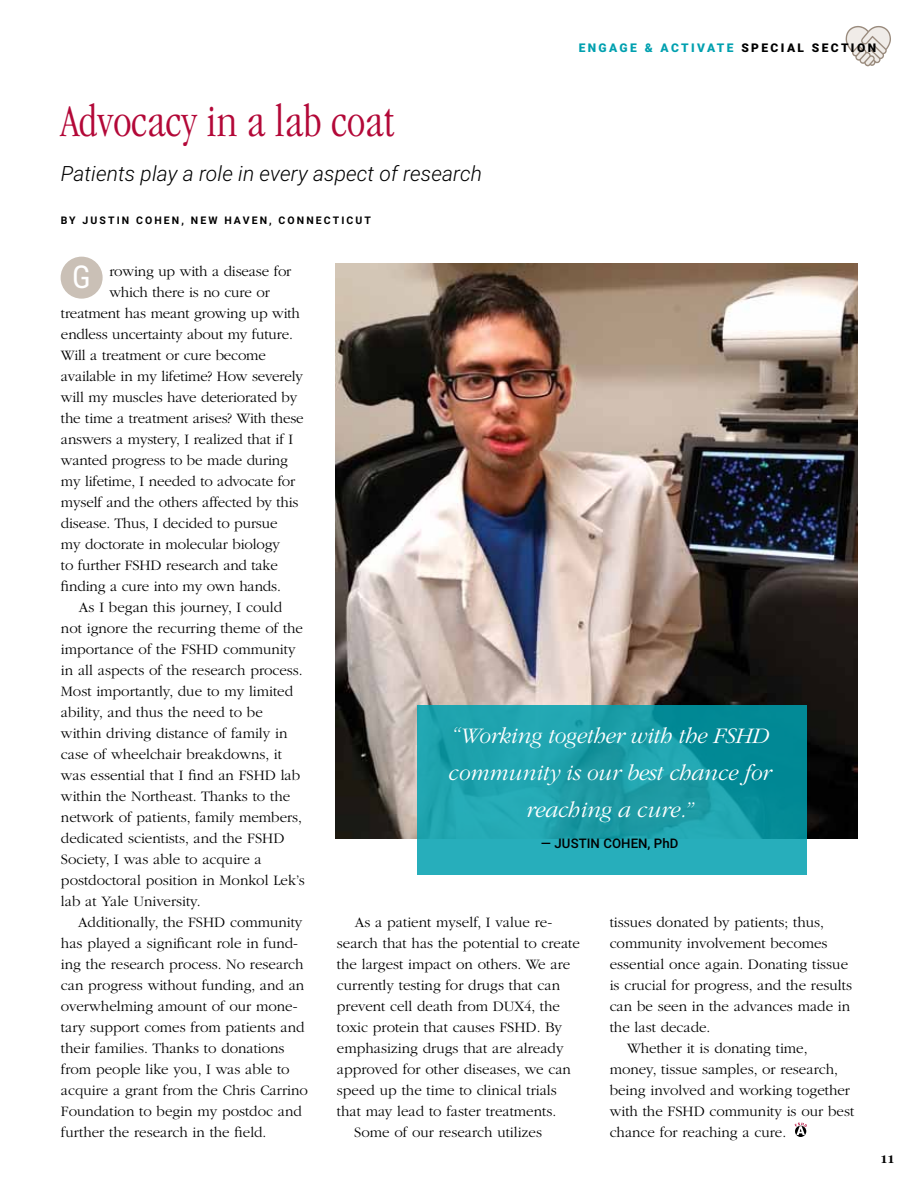
<style>
.page{position:relative;width:918px;height:1188px;background:#fff}
.page>*{position:absolute;margin:0;border:0;box-sizing:border-box;transform-origin:0 0}
.t1{font:300 condensed 46.5px "ITC Garamond Std";letter-spacing:.005em;color:#b30838}
.t2{font:31.5px "Roboto Condensed";color:#fff}
.t3{font:italic 300 23.1px/36.8px "ITC Garamond Std";letter-spacing:-.01em;color:#fff;text-align:center}
.t4{font:italic 300 21px "Roboto";letter-spacing:.005em;color:#000}
.t5{font:300 15px "ITC Garamond Std";color:#000}
.t6{font:500 13.2px "Roboto";letter-spacing:.005em;color:#000}
.t7{font:900 12px "Roboto";letter-spacing:.2em;color:#00a0af}
.t8{font:700 12px "ITC Garamond Std";color:#000}
.t9{font:700 10.5px "Roboto";letter-spacing:.2em;color:#000}
.s1{color:#000}
</style>
<div class="page">
<svg style="left:795px;top:1122px;width:12px;height:15px"></svg>
<div style="left:61px;top:257px;width:42px;height:42px;background:#cac0b6;border-radius:50%"></div>
<img style="left:335px;top:263px;width:522px;height:575px">
<svg style="left:417px;top:705px;width:390px;height:169px;background:#1a9faa"></svg>
<svg style="left:846px;top:26px;width:45px;height:40px"></svg>
<h1 class="t1" style="left:61px;top:96px;width:335px">Advocacy in a lab coat</h1>
<h3 class="t4" style="left:61px;top:159px;width:423px">Patients play a role in every aspect of research</h3>
<p class="t9" style="left:61px;top:212px;width:63px">BY JU STIN</p>
<p class="t9" style="left:136px;top:212px;width:236px">COH EN , N EW H AVEN , CONN ECTI CU T</p>
<p class="t7" style="left:579px;top:39px;width:299px">ENGAGE &amp; ACT IVAT E <span class="s1">SP ECIAL SECT ION</span></p>
<p class="t5" style="left:109px;top:263px;width:184px">rowing up with a disease for</p>
<p class="t5" style="left:109px;top:284px;width:162px">which there is no cure or</p>
<p class="t5" style="left:61px;top:305px;width:241px">treatment has meant growing up with</p>
<p class="t5" style="left:61px;top:326px;width:233px">endless uncertainty about my future.</p>
<p class="t5" style="left:61px;top:347px;width:206px">Will a treatment or cure become</p>
<p class="t5" style="left:61px;top:368px;width:244px">available in my lifetime? How severely</p>
<p class="t5" style="left:61px;top:389px;width:238px">will my muscles have deteriorated by</p>
<p class="t5" style="left:61px;top:410px;width:244px">the time a treatment arises? With these</p>
<p class="t5" style="left:61px;top:431px;width:234px">answers a mystery, I realized that if I</p>
<p class="t5" style="left:61px;top:452px;width:228px">wanted progress to be made during</p>
<p class="t5" style="left:61px;top:473px;width:236px">my lifetime, I needed to advocate for</p>
<p class="t5" style="left:61px;top:494px;width:239px">myself and the others affected by this</p>
<p class="t5" style="left:61px;top:515px;width:218px">disease. Thus, I decided to pursue</p>
<p class="t5" style="left:61px;top:536px;width:220px">my doctorate in molecular biology</p>
<p class="t5" style="left:61px;top:557px;width:218px">to further FSHD research and take</p>
<p class="t5" style="left:61px;top:578px;width:221px">finding a cure into my own hands.</p>
<p class="t5" style="left:79px;top:599px;width:205px">As I began this journey, I could</p>
<p class="t5" style="left:61px;top:620px;width:244px">not ignore the recurring theme of the</p>
<p class="t5" style="left:61px;top:641px;width:236px">importance of the FSHD community</p>
<p class="t5" style="left:61px;top:662px;width:243px">in all aspects of the research process.</p>
<p class="t5" style="left:61px;top:683px;width:234px">Most importantly, due to my limited</p>
<p class="t5" style="left:61px;top:704px;width:203px">ability, and thus the need to be</p>
<p class="t5" style="left:61px;top:725px;width:228px">within driving distance of family in</p>
<p class="t5" style="left:61px;top:746px;width:223px">case of wheelchair breakdowns, it</p>
<p class="t5" style="left:61px;top:767px;width:241px">was essential that I find an FSHD lab</p>
<p class="t5" style="left:61px;top:788px;width:231px">within the Northeast. Thanks to the</p>
<p class="t5" style="left:61px;top:809px;width:243px">network of patients, family members,</p>
<p class="t5" style="left:61px;top:830px;width:225px">dedicated scientists, and the FSHD</p>
<p class="t5" style="left:61px;top:851px;width:202px">Society, I was able to acquire a</p>
<p class="t5" style="left:61px;top:872px;width:245px">postdoctoral position in Monkol Lek’s</p>
<p class="t5" style="left:61px;top:893px;width:141px">lab at Yale University.</p>
<p class="t5" style="left:78px;top:914px;width:226px">Additionally, the FSHD community</p>
<p class="t5" style="left:61px;top:935px;width:239px">has played a significant role in fund-</p>
<p class="t5" style="left:61px;top:956px;width:244px">ing the research process. No research</p>
<p class="t5" style="left:61px;top:977px;width:245px">can progress without funding, and an</p>
<p class="t5" style="left:61px;top:998px;width:238px">overwhelming amount of our mone-</p>
<p class="t5" style="left:61px;top:1019px;width:245px">tary support comes from patients and</p>
<p class="t5" style="left:61px;top:1040px;width:225px">their families. Thanks to donations</p>
<p class="t5" style="left:61px;top:1061px;width:230px">from people like you, I was able to</p>
<p class="t5" style="left:61px;top:1082px;width:248px">acquire a grant from the Chris Carrino</p>
<p class="t5" style="left:61px;top:1103px;width:242px">Foundation to begin my postdoc and</p>
<p class="t5" style="left:61px;top:1124px;width:207px">further the research in the field.</p>
<h2 class="t2" style="left:72px;top:255px;width:20px">G</h2>
<h3 class="t3" style="left:448px;top:718px;width:324px">“Working together with the FSHD community is our best chance for reaching a cure.”</h3>
<p class="t6" style="left:541px;top:834px;width:139px">— JUSTI N COHEN, PHD</p>
<p class="t5" style="left:355px;top:914px;width:199px">As a patient myself, I value re-</p>
<p class="t5" style="left:337px;top:935px;width:244px">search that has the potential to create</p>
<p class="t5" style="left:337px;top:956px;width:235px">the largest impact on others. We are</p>
<p class="t5" style="left:337px;top:977px;width:225px">currently testing for drugs that can</p>
<p class="t5" style="left:337px;top:998px;width:225px">prevent cell death from DUX4, the</p>
<p class="t5" style="left:337px;top:1019px;width:227px">toxic protein that causes FSHD. By</p>
<p class="t5" style="left:337px;top:1040px;width:228px">emphasizing drugs that are already</p>
<p class="t5" style="left:337px;top:1061px;width:236px">approved for other diseases, we can</p>
<p class="t5" style="left:337px;top:1082px;width:221px">speed up the time to clinical trials</p>
<p class="t5" style="left:337px;top:1103px;width:221px">that may lead to faster treatments.</p>
<p class="t5" style="left:354px;top:1124px;width:189px">Some of our research utilizes</p>
<p class="t5" style="left:610px;top:914px;width:216px">tissues donated by patients; thus,</p>
<p class="t5" style="left:610px;top:935px;width:219px">community involvement becomes</p>
<p class="t5" style="left:610px;top:956px;width:240px">essential once again. Donating tissue</p>
<p class="t5" style="left:610px;top:977px;width:244px">is crucial for progress, and the results</p>
<p class="t5" style="left:610px;top:998px;width:242px">can be seen in the advances made in</p>
<p class="t5" style="left:610px;top:1019px;width:102px">the last decade.</p>
<p class="t5" style="left:627px;top:1040px;width:182px">Whether it is donating time,</p>
<p class="t5" style="left:610px;top:1061px;width:230px">money, tissue samples, or research,</p>
<p class="t5" style="left:610px;top:1082px;width:242px">being involved and working together</p>
<p class="t5" style="left:610px;top:1103px;width:246px">with the FSHD community is our best</p>
<p class="t5" style="left:610px;top:1124px;width:178px">chance for reaching a cure.</p>
<p class="t8" style="left:880px;top:1153px;width:16px">11</p>
</div>
